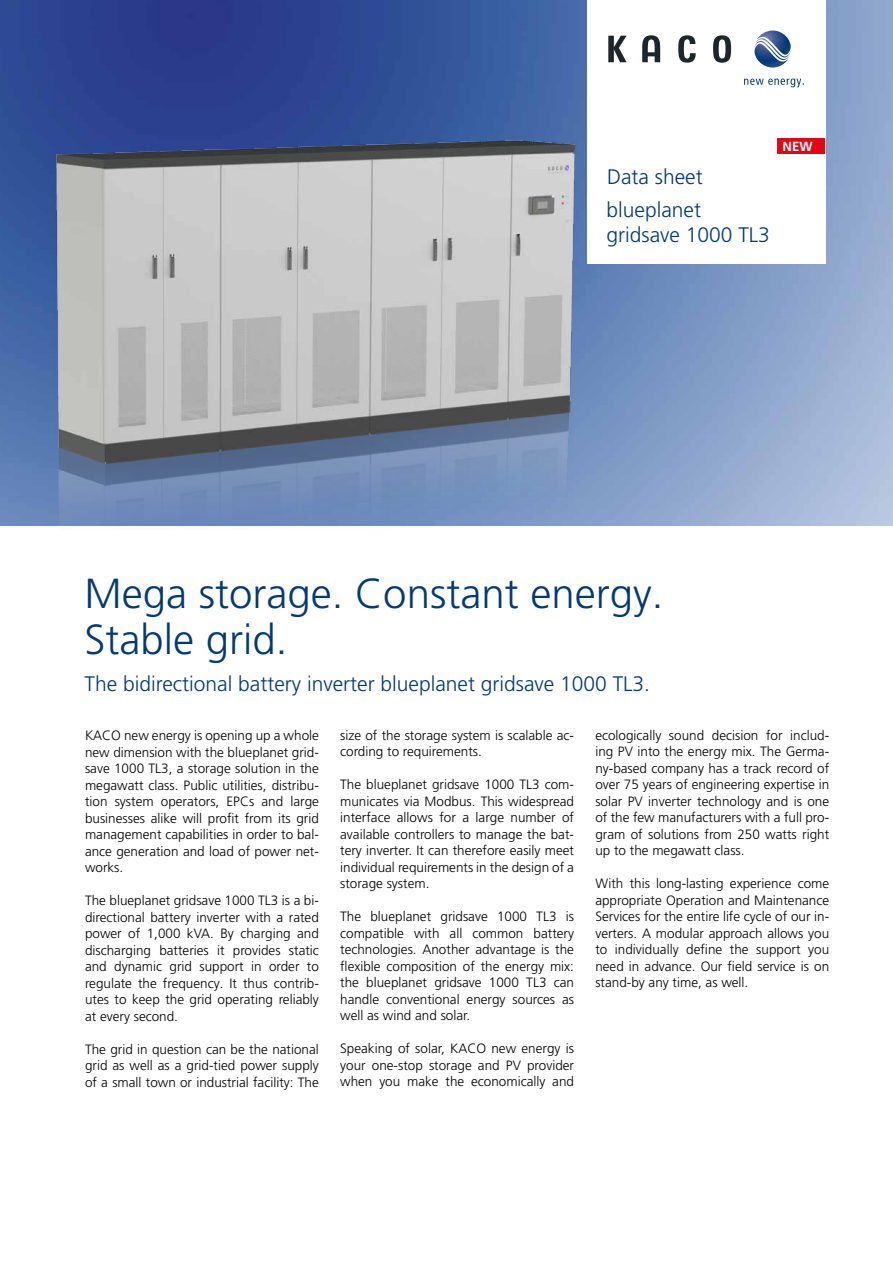
<style>
.page{position:relative;width:893px;height:1263px;background:#fff}
.page>*{position:absolute;margin:0;border:0;box-sizing:border-box;transform-origin:0 0}
.t1{font:300 42px/46.5px "Frutiger LT Pro";color:#003a78}
.t2{font:300 21px/25.5px "Frutiger LT Pro";color:#003a78}
.t3{font:300 13.5px/16.5px "Frutiger LT Pro";color:#000;text-align:justify}
.t4{font:700 13.2px "Frutiger LT Pro";color:#fff}
</style>
<div class="page">
<img style="left:0;top:0;width:893px;height:526px">
<img style="left:0;top:100px;width:593px;height:426px">
<div style="left:587px;top:0;width:238px;height:264px;background:#fff"></div>
<div style="left:777px;top:138px;width:48px;height:16px;background:#e30613"></div>
<svg style="left:608px;top:35px;width:123px;height:28px"></svg>
<svg style="left:754px;top:31px;width:37px;height:37px"></svg>
<svg style="left:744px;top:79px;width:60px;height:8px"></svg>
<h2 class="t2" style="left:607px;top:164px;width:97px">Data sheet</h2>
<h2 class="t2" style="left:607px;top:197px;width:165px">blueplanet gridsave 1000 TL3</h2>
<p class="t4" style="left:783px;top:138px;width:32px">NEW</p>
<h1 class="t1" style="left:85px;top:570px;width:580px">Mega storage. Constant energy.<br>Stable grid.</h1>
<h2 class="t2" style="left:85px;top:671px;width:567px">The bidirectional battery inverter blueplanet gridsave 1000 TL3.</h2>
<p class="t3" style="left:85px;top:727px;width:235px">KACO new energy is opening up a whole new dimension with the blueplanet grid&shy;save 1000 TL3, a storage solution in the megawatt class. Public utilities, distribu&shy;tion system operators, EPCs and large businesses alike will profit from its grid management capabilities in order to bal&shy;ance generation and load of power net&shy;works.</p>
<p class="t3" style="left:85px;top:892px;width:235px">The blueplanet gridsave 1000 TL3 is a bi&shy;directional battery inverter with a rated power of 1,000 kVA. By charging and discharging batteries it provides static and dynamic grid support in order to regulate the frequency. It thus contrib&shy;utes to keep the grid operating reliably at every second.</p>
<p class="t3" style="left:85px;top:1041px;width:235px">The grid in question can be the national grid as well as a grid-tied power supply of a small town or industrial facility: The</p>
<p class="t3" style="left:595px;top:727px;width:235px">ecologically sound decision for includ&shy;ing PV into the energy mix. The Germa&shy;ny-based company has a track record of over 75 years of engineering expertise in solar PV inverter technology and is one of the few manufacturers with a full pro&shy;gram of solutions from 250 watts right up to the megawatt class.</p>
<p class="t3" style="left:595px;top:875px;width:235px">With this long-lasting experience come appropriate Operation and Maintenance Services for the entire life cycle of our in&shy;verters. A modular approach allows you to individually define the support you need in advance. Our field service is on stand-by any time, as well.</p>
<p class="t3" style="left:340px;top:727px;width:235px">size of the storage system is scalable ac&shy;cording to requirements.</p>
<p class="t3" style="left:340px;top:777px;width:235px">The blueplanet gridsave 1000 TL3 com&shy;municates via Modbus. This widespread interface allows for a large number of available controllers to manage the bat&shy;tery inverter. It can therefore easily meet individual requirements in the design of a storage system.</p>
<p class="t3" style="left:340px;top:909px;width:235px">The blueplanet gridsave 1000 TL3 is compatible with all common battery technologies. Another advantage is the flexible composition of the energy mix: the blueplanet gridsave 1000 TL3 can handle conventional energy sources as well as wind and solar.</p>
<p class="t3" style="left:340px;top:1040px;width:235px">Speaking of solar, KACO new energy is your one-stop storage and PV provider when you make the economically and</p>
</div>
